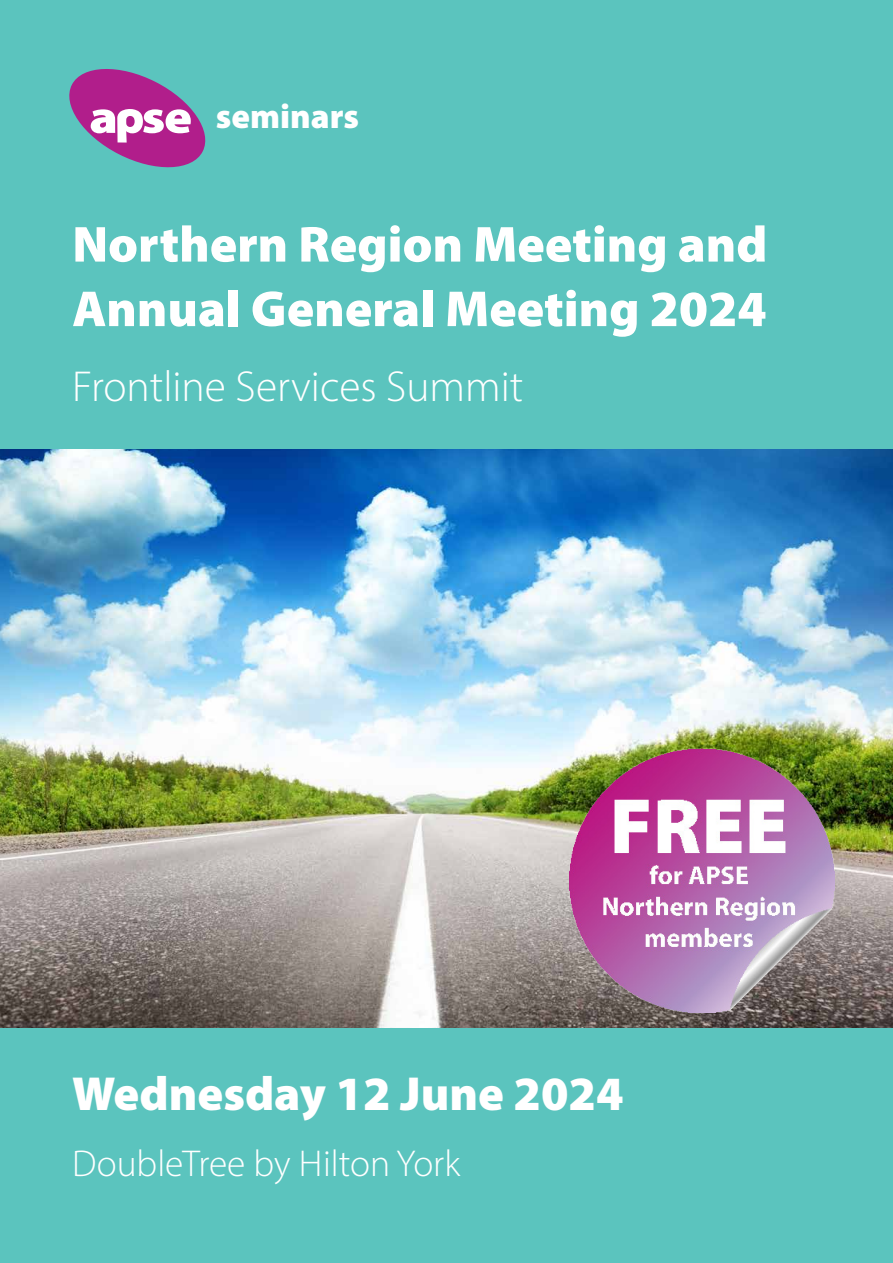
<style>
.page{position:relative;width:893px;height:1263px;background:#fff}
.page>*{position:absolute;margin:0;border:0;box-sizing:border-box;transform-origin:0 0}
.Flyer_Title{font:900 51px/64.5px "Myriad Pro";color:#fff}
.Flyer_Title-2{font:900 48px "Myriad Pro";color:#fff}
.Flyer_Sub{font:300 43.5px "Myriad Pro";color:#fff}
.Flyer_Sub-2{font:300 37.5px "Myriad Pro";color:#fff}
.Flyer_Title-3{font:900 34.5px "Myriad Pro";color:#fff}
</style>
<div class="page">
<img style="left:0;top:449px;width:893px;height:579px">
<div style="left:0;top:1028px;width:893px;height:235px;background:#5bc4be"></div>
<div style="left:0;top:0;width:893px;height:449px;background:#5bc4be"></div>
<svg style="left:69px;top:69px;width:136px;height:98px"></svg>
<img style="left:570px;top:748px;width:264px;height:265px">
<p class="Flyer_Title-3" style="left:216px;top:93px;width:145px">seminars</p>
<p class="Flyer_Title" style="left:72px;top:210px;width:697px">Northern Region Meeting and<br>Annual General Meeting 2024</p>
<p class="Flyer_Sub" style="left:72px;top:360px;width:453px">Frontline Services Summit</p>
<p class="Flyer_Title-2" style="left:72px;top:1061px;width:553px">Wednesday 12 June 2024</p>
<p class="Flyer_Sub-2" style="left:72px;top:1141px;width:390px">DoubleTree by Hilton York</p>
</div>
